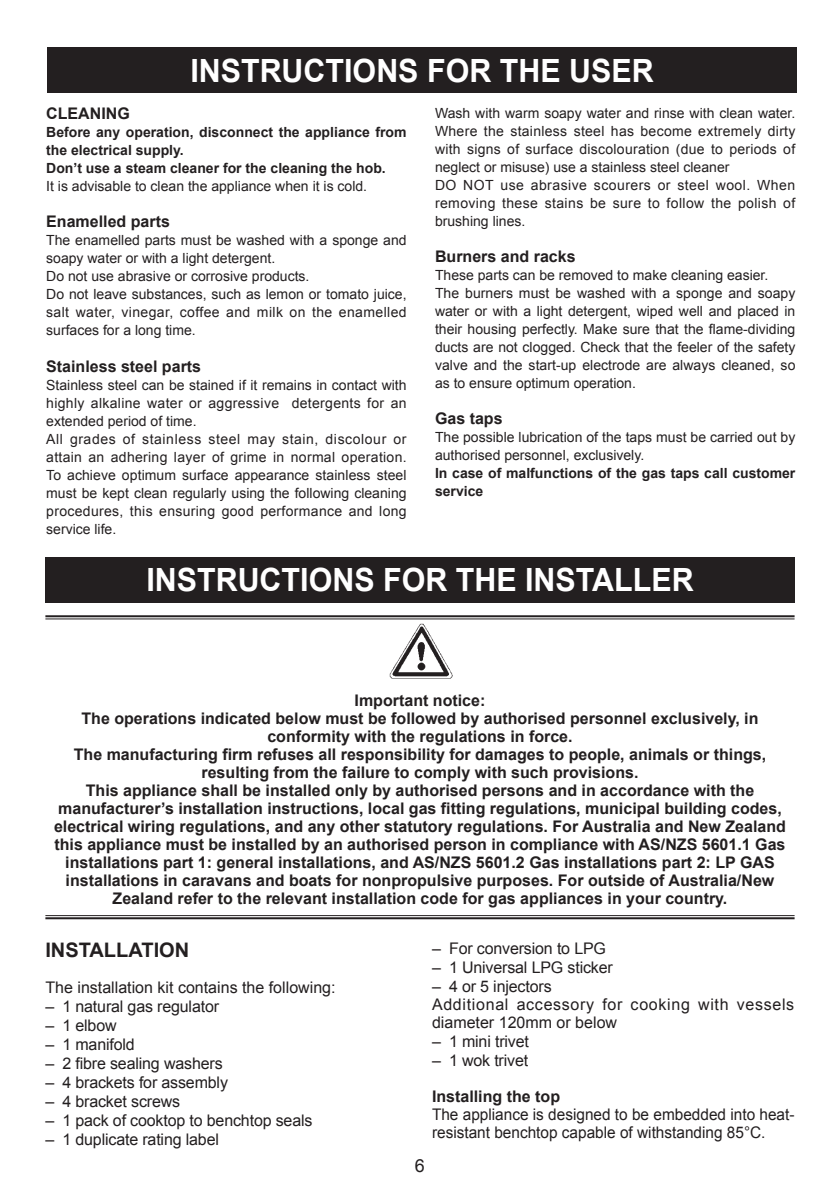
<style>
.page{position:relative;width:840px;height:1191px;background:#fff}
.page>*{position:absolute;margin:0;border:0;box-sizing:border-box;transform-origin:0 0}
.titolo16bold_bianco{font:700 32px "Arial";color:#fff;scale:.95 1}
.testo{font:700 20px "Arial";color:#231f20}
.t1{font:18px "Arial";color:#231f20}
.testo-2{font:700 16px/18px "Arial";color:#231f20;text-align:center}
.testo_rientrato{font:16px "Arial";letter-spacing:-.01em;color:#231f20}
.testo-3{font:16px/18px "Arial";color:#231f20;scale:.96 1}
.testo-4{font:16px/18px "Arial";letter-spacing:.045em;color:#231f20}
.testo-5{font:16px "Arial";color:#231f20}
.testo-6{font:14px/18px "Arial";color:#231f20;text-align:justify}
.testo-7{font:700 14px/18px "Arial";color:#231f20}
</style>
<div class="page">
<div style="left:45px;top:557px;width:749px;height:45px;background:#231f20"></div>
<img style="left:389px;top:623px;width:64px;height:56px">
<hr style="left:45px;top:915px;width:749px;height:1px;background:#231f20">
<hr style="left:45px;top:917px;width:749px;height:2px;background:#231f20">
<hr style="left:45px;top:615px;width:749px;height:2px;background:#231f20">
<hr style="left:45px;top:618px;width:749px;height:1px;background:#231f20">
<div style="left:47px;top:47px;width:749px;height:46px;background:#231f20"></div>
<p class="titolo16bold_bianco" style="left:190px;top:49px;width:489px">INSTRUCTIONS FOR THE USER</p>
<p class="testo-2" style="left:46px;top:105px;width:85px">CLEANING</p>
<p class="testo-7" style="left:46px;top:124px;width:362px">Before any operation, disconnect the appliance from the electrical supply.</p>
<p class="testo-7" style="left:46px;top:160px;width:341px">Don’t use a steam cleaner for the cleaning the hob.</p>
<p class="testo-6" style="left:46px;top:178px;width:322px">It is advisable to clean the appliance when it is cold.</p>
<p class="testo-2" style="left:46px;top:213px;width:125px">Enamelled parts</p>
<p class="testo-6" style="left:46px;top:232px;width:361px">The enamelled parts must be washed with a sponge and soapy water or with a light detergent.</p>
<p class="testo-6" style="left:46px;top:268px;width:264px">Do not use abrasive or corrosive products.</p>
<p class="testo-6" style="left:46px;top:286px;width:362px">Do not leave substances, such as lemon or tomato juice, salt water, vinegar, coffee and milk on the enamelled surfaces for a long time.</p>
<p class="testo-2" style="left:46px;top:357px;width:156px">Stainless steel parts</p>
<p class="testo-6" style="left:46px;top:376px;width:362px">Stainless steel can be stained if it remains in contact with highly alkaline water or aggressive detergents for an extended period of time.</p>
<p class="testo-6" style="left:46px;top:430px;width:362px">All grades of stainless steel may stain, discolour or attain an adhering layer of grime in normal operation.<br>To achieve optimum surface appearance stainless steel must be kept clean regularly using the following cleaning procedures, this ensuring good performance and long service life.</p>
<p class="testo-6" style="left:435px;top:104px;width:362px">Wash with warm soapy water and rinse with clean water.<br>Where the stainless steel has become extremely dirty with signs of surface discolouration (due to periods of neglect or misuse) use a stainless steel cleaner</p>
<p class="testo-6" style="left:435px;top:176px;width:361px">DO NOT use abrasive scourers or steel wool. When removing these stains be sure to follow the polish of brushing lines.</p>
<p class="testo-2" style="left:435px;top:248px;width:142px">Burners and racks</p>
<p class="testo-6" style="left:435px;top:266px;width:335px">These parts can be removed to make cleaning easier.</p>
<p class="testo-6" style="left:435px;top:284px;width:362px">The burners must be washed with a sponge and soapy water or with a light detergent, wiped well and placed in their housing perfectly. Make sure that the flame-dividing ducts are not clogged. Check that the feeler of the safety valve and the start-up electrode are always cleaned, so as to ensure optimum operation.</p>
<p class="testo-2" style="left:435px;top:410px;width:69px">Gas taps</p>
<p class="testo-6" style="left:435px;top:428px;width:361px">The possible lubrication of the taps must be carried out by authorised personnel, exclusively.</p>
<p class="testo-7" style="left:435px;top:464px;width:361px">In case of malfunctions of the gas taps call customer service</p>
<p class="titolo16bold_bianco" style="left:146px;top:558px;width:577px">INSTRUCTIONS FOR THE INSTALLER</p>
<p class="testo-2" style="left:354px;top:692px;width:132px">Important notice:</p>
<p class="testo-2" style="left:81px;top:710px;width:678px">The operations indicated below must be followed by authorised personnel exclusively, in conformity with the regulations in force.</p>
<p class="testo-2" style="left:74px;top:746px;width:693px">The manufacturing firm refuses all responsibility for damages to people, animals or things, resulting from the failure to comply with such provisions.</p>
<p class="testo-2" style="left:54px;top:782px;width:733px">This appliance shall be installed only by authorised persons and in accordance with the manufacturer’s installation instructions, local gas fitting regulations, municipal building codes, electrical wiring regulations, and any other statutory regulations. For Australia and New Zealand this appliance must be installed by an authorised person in compliance with AS/NZS 5601.1 Gas installations part 1: general installations, and AS/NZS 5601.2 Gas installations part 2: LP GAS installations in caravans and boats for nonpropulsive purposes. For outside of Australia/New Zealand refer to the relevant installation code for gas appliances in your country.</p>
<p class="testo" style="left:45px;top:936px;width:145px">INSTALLATION</p>
<p class="testo-5" style="left:45px;top:976px;width:291px">The installation kit contains the following:</p>
<p class="testo_rientrato" style="left:45px;top:995px;width:175px">– 1 natural gas regulator</p>
<p class="testo_rientrato" style="left:45px;top:1014px;width:73px">– 1 elbow</p>
<p class="testo_rientrato" style="left:45px;top:1033px;width:91px">– 1 manifold</p>
<p class="testo_rientrato" style="left:45px;top:1052px;width:179px">– 2 fibre sealing washers</p>
<p class="testo_rientrato" style="left:45px;top:1071px;width:184px">– 4 brackets for assembly</p>
<p class="testo_rientrato" style="left:45px;top:1090px;width:136px">– 4 bracket screws</p>
<p class="testo_rientrato" style="left:45px;top:1109px;width:268px">– 1 pack of cooktop to benchtop seals</p>
<p class="testo_rientrato" style="left:45px;top:1128px;width:175px">– 1 duplicate rating label</p>
<p class="testo_rientrato" style="left:432px;top:937px;width:175px">– For conversion to LPG</p>
<p class="testo_rientrato" style="left:432px;top:956px;width:182px">– 1 Universal LPG sticker</p>
<p class="testo_rientrato" style="left:432px;top:975px;width:121px">– 4 or 5 injectors</p>
<p class="testo-4" style="left:432px;top:995px;width:363px">Additional accessory for cooking with vessels diameter 120mm or below</p>
<p class="testo_rientrato" style="left:432px;top:1030px;width:98px">– 1 mini trivet</p>
<p class="testo_rientrato" style="left:432px;top:1049px;width:98px">– 1 wok trivet</p>
<p class="testo-2" style="left:432px;top:1087px;width:130px">Installing the top</p>
<p class="testo-3" style="left:432px;top:1105px;width:379px">The appliance is designed to be embedded into heat&shy;resistant benchtop capable of withstanding 85°C.</p>
<p class="t1" style="left:415px;top:1153px;width:12px">6</p>
</div>
